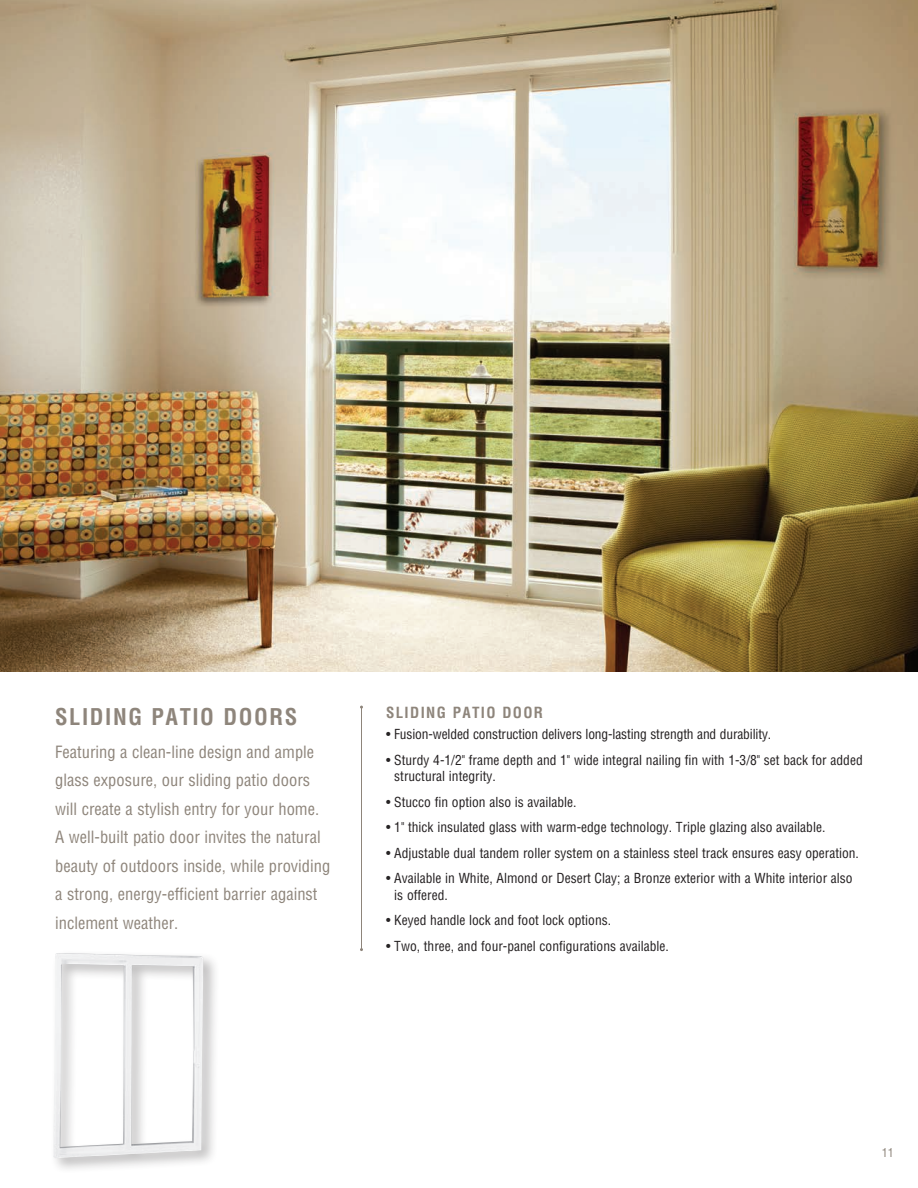
<style>
.page{position:relative;width:918px;height:1188px;background:#fff}
.page>*{position:absolute;margin:0;border:0;box-sizing:border-box;transform-origin:0 0}
.Subhead{font:700 condensed 22.5px "Helvetica";letter-spacing:.07em;color:#8e857b}
.Subhead-2{font:condensed 16.5px/28.5px "Helvetica";color:#8e857b}
.Subhead-3{font:700 condensed 15px "Helvetica";letter-spacing:.09em;color:#8e857b}
.t1{font:condensed 13.5px/16.5px "Helvetica";color:#231f20}
.Subhead-4{font:condensed 12px "Helvetica";color:#8e857b}
.s1{color:#262324}
</style>
<div class="page">
<img style="left:0;top:0;width:918px;height:671px">
<div style="left:50px;top:949px;width:170px;height:225px;background:#231f20;opacity:.3"></div>
<img style="left:53px;top:953px;width:150px;height:205px">
<hr style="left:361px;top:707px;width:1px;height:243px;background:#8e857b">
<p class="Subhead" style="left:55px;top:703px;width:244px">SLIDING PATIO DOORS</p>
<p class="Subhead-2" style="left:55px;top:737px;width:277px">Featuring a clean-line design and ample glass exposure, our sliding patio doors will create a stylish entry for your home.<br>A well-built patio door invites the natural beauty of outdoors inside, while providing a strong, energy-efficient barrier against inclement weather.</p>
<p class="Subhead-3" style="left:386px;top:704px;width:159px">SLIDING PATIO DOOR</p>
<p class="t1" style="left:386px;top:726px;width:387px"><span class="s1">•</span> Fusion-welded construction delivers long-lasting strength and durability.</p>
<p class="t1" style="left:394px;top:751px;width:470px;text-indent:-8px"><span class="s1">•</span> Sturdy 4-1/2" frame depth and 1" wide integral nailing fin with 1-3/8" set back for added structural integrity.</p>
<p class="t1" style="left:386px;top:793px;width:192px"><span class="s1">•</span> Stucco fin option also is available.</p>
<p class="t1" style="left:386px;top:819px;width:441px"><span class="s1">•</span> 1" thick insulated glass with warm-edge technology. Triple glazing also available.</p>
<p class="t1" style="left:386px;top:844px;width:474px"><span class="s1">•</span> Adjustable dual tandem roller system on a stainless steel track ensures easy operation.</p>
<p class="t1" style="left:394px;top:870px;width:460px;text-indent:-8px"><span class="s1">•</span> Available in White, Almond or Desert Clay; a Bronze exterior with a White interior also is offered.</p>
<p class="t1" style="left:386px;top:912px;width:227px"><span class="s1">•</span> Keyed handle lock and foot lock options.</p>
<p class="t1" style="left:386px;top:937px;width:284px"><span class="s1">•</span> Two, three, and four-panel configurations available.</p>
<p class="Subhead-4" style="left:882px;top:1145px;width:13px">11</p>
</div>
